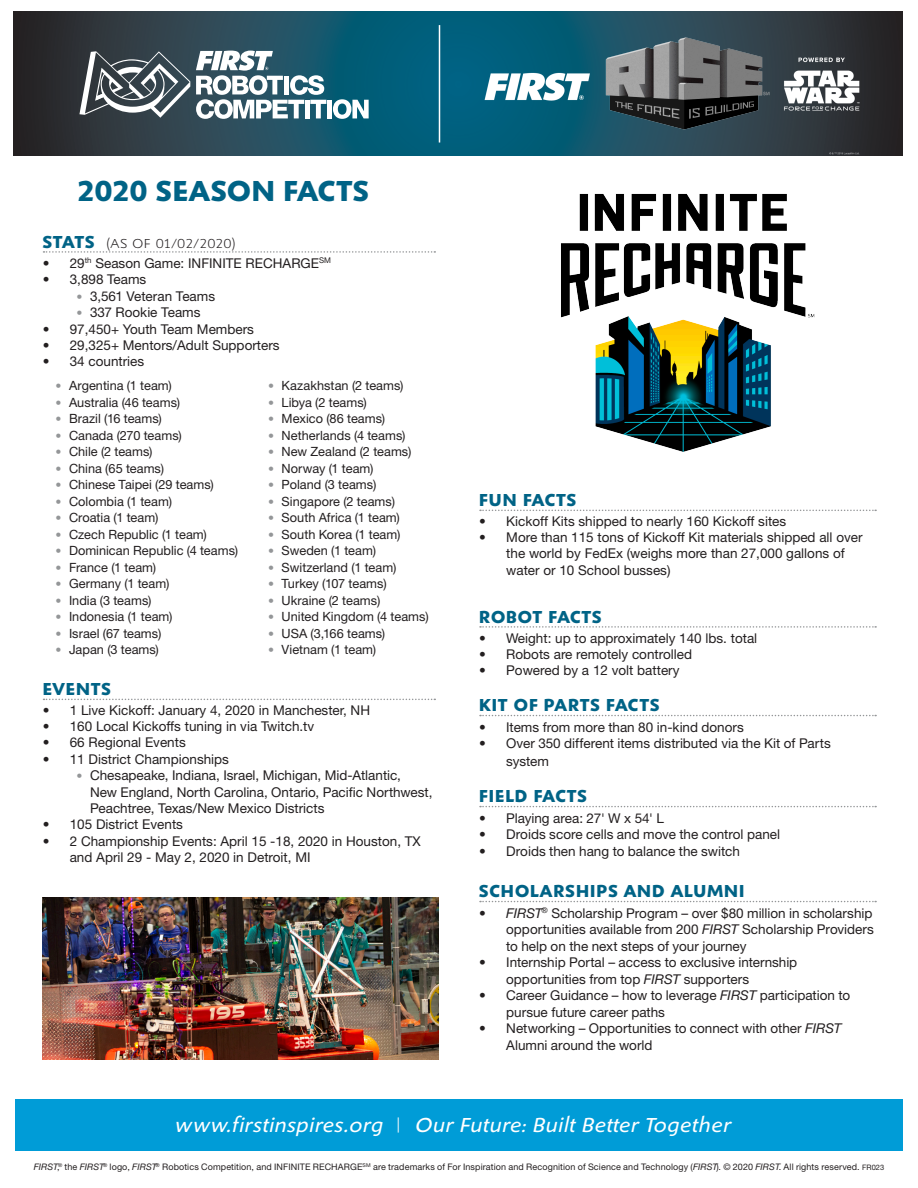
<style>
.page{position:relative;width:918px;height:1188px;background:#fff}
.page>*{position:absolute;margin:0;border:0;box-sizing:border-box;transform-origin:0 0}
.PageHeadline{font:700 30px "Shinn RR";letter-spacing:.025em;color:#006386}
.t1{font:italic 21px "Shinn RR";letter-spacing:.04em;color:#fff}
.subhead{font:700 18px "Shinn RR";letter-spacing:.06em;color:#006386}
.t2{font:13.5px/16.5px "Helvetica Neue LT Std";color:#231f20}
.subhead-2{font:300 13.5px "Shinn RR";letter-spacing:.05em;color:#231f20}
.t3{font:12.75px "Helvetica Neue LT Std";color:#231f20}
.legal{font:9px "Helvetica Neue LT Std";letter-spacing:.01em;color:#231f20}
.s1{font-weight:700;font-size:18px;color:#006386}
.s2{font-size:12px;color:#949698}
.s3{font-style:italic}
.s4{font-style:normal}
.s5{font-size:7.5px}
</style>
<div class="page">
<div style="left:15px;top:1099px;width:888px;height:51px;background:#009cd7"></div>
<svg style="left:14px;top:12px;width:888px;height:144px;background:#1b4757"></svg>
<img style="left:561px;top:193px;width:254px;height:259px">
<svg style="left:44px;top:251px;width:391px;height:2px"></svg>
<svg style="left:44px;top:699px;width:391px;height:1px"></svg>
<svg style="left:480px;top:510px;width:396px;height:1px"></svg>
<svg style="left:480px;top:626px;width:396px;height:2px"></svg>
<svg style="left:480px;top:715px;width:396px;height:1px"></svg>
<svg style="left:480px;top:806px;width:396px;height:1px"></svg>
<svg style="left:480px;top:901px;width:396px;height:1px"></svg>
<div style="left:327px;top:100px;width:5px;height:18px;background:#fff"></div>
<svg style="left:333px;top:99px;width:36px;height:20px"></svg>
<svg style="left:196px;top:51px;width:130px;height:68px"></svg>
<svg style="left:79px;top:51px;width:111px;height:67px"></svg>
<img style="left:43px;top:897px;width:396px;height:163px">
<img style="left:461px;top:12px;width:423px;height:144px">
<hr style="left:439px;top:25px;width:1px;height:118px;background:#fff">
<p class="PageHeadline" style="left:78px;top:173px;width:292px">2020 SEASON FACTS</p>
<p class="subhead-2" style="left:43px;top:235px;width:194px"><span class="s1">STATS</span> (AS OF 01/02/2020)</p>
<p class="t2" style="left:43px;top:255px;width:290px">• 29<sup>th</sup> Season Game: INFINITE RECHARGE<sup>SM</sup></p>
<p class="t2" style="left:43px;top:271px;width:105px">• 3,898 Teams</p>
<p class="t2" style="left:76px;top:288px;width:140px"><span class="s2">•</span> 3,561 Veteran Teams</p>
<p class="t2" style="left:76px;top:304px;width:126px"><span class="s2">•</span> 337 Rookie Teams</p>
<p class="t2" style="left:43px;top:320px;width:213px">• 97,450+ Youth Team Members</p>
<p class="t2" style="left:43px;top:337px;width:238px">• 29,325+ Mentors/Adult Supporters</p>
<p class="t2" style="left:43px;top:353px;width:103px">• 34 countries</p>
<p class="t3" style="left:56px;top:378px;width:118px"><span class="s2">•</span> Argentina (1 team)</p>
<p class="t3" style="left:56px;top:394px;width:126px"><span class="s2">•</span> Australia (46 teams)</p>
<p class="t3" style="left:56px;top:411px;width:108px"><span class="s2">•</span> Brazil (16 teams)</p>
<p class="t3" style="left:56px;top:427px;width:128px"><span class="s2">•</span> Canada (270 teams)</p>
<p class="t3" style="left:56px;top:444px;width:99px"><span class="s2">•</span> Chile (2 teams)</p>
<p class="t3" style="left:56px;top:460px;width:110px"><span class="s2">•</span> China (65 teams)</p>
<p class="t3" style="left:56px;top:477px;width:160px"><span class="s2">•</span> Chinese Taipei (29 teams)</p>
<p class="t3" style="left:56px;top:493px;width:118px"><span class="s2">•</span> Colombia (1 team)</p>
<p class="t3" style="left:56px;top:510px;width:104px"><span class="s2">•</span> Croatia (1 team)</p>
<p class="t3" style="left:56px;top:526px;width:153px"><span class="s2">•</span> Czech Republic (1 team)</p>
<p class="t3" style="left:56px;top:543px;width:184px"><span class="s2">•</span> Dominican Republic (4 teams)</p>
<p class="t3" style="left:56px;top:559px;width:102px"><span class="s2">•</span> France (1 team)</p>
<p class="t3" style="left:56px;top:576px;width:115px"><span class="s2">•</span> Germany (1 team)</p>
<p class="t3" style="left:56px;top:592px;width:97px"><span class="s2">•</span> India (3 teams)</p>
<p class="t3" style="left:56px;top:609px;width:119px"><span class="s2">•</span> Indonesia (1 team)</p>
<p class="t3" style="left:56px;top:625px;width:107px"><span class="s2">•</span> Israel (67 teams)</p>
<p class="t3" style="left:56px;top:642px;width:105px"><span class="s2">•</span> Japan (3 teams)</p>
<p class="t3" style="left:268px;top:378px;width:137px"><span class="s2">•</span> Kazakhstan (2 teams)</p>
<p class="t3" style="left:268px;top:394px;width:100px"><span class="s2">•</span> Libya (2 teams)</p>
<p class="t3" style="left:268px;top:411px;width:119px"><span class="s2">•</span> Mexico (86 teams)</p>
<p class="t3" style="left:268px;top:427px;width:139px"><span class="s2">•</span> Netherlands (4 teams)</p>
<p class="t3" style="left:268px;top:444px;width:145px"><span class="s2">•</span> New Zealand (2 teams)</p>
<p class="t3" style="left:268px;top:460px;width:107px"><span class="s2">•</span> Norway (1 team)</p>
<p class="t3" style="left:268px;top:477px;width:110px"><span class="s2">•</span> Poland (3 teams)</p>
<p class="t3" style="left:268px;top:493px;width:128px"><span class="s2">•</span> Singapore (2 teams)</p>
<p class="t3" style="left:268px;top:510px;width:133px"><span class="s2">•</span> South Africa (1 team)</p>
<p class="t3" style="left:268px;top:526px;width:134px"><span class="s2">•</span> South Korea (1 team)</p>
<p class="t3" style="left:268px;top:543px;width:109px"><span class="s2">•</span> Sweden (1 team)</p>
<p class="t3" style="left:268px;top:559px;width:130px"><span class="s2">•</span> Switzerland (1 team)</p>
<p class="t3" style="left:268px;top:576px;width:120px"><span class="s2">•</span> Turkey (107 teams)</p>
<p class="t3" style="left:268px;top:592px;width:114px"><span class="s2">•</span> Ukraine (2 teams)</p>
<p class="t3" style="left:268px;top:609px;width:162px"><span class="s2">•</span> United Kingdom (4 teams)</p>
<p class="t3" style="left:268px;top:625px;width:119px"><span class="s2">•</span> USA (3,166 teams)</p>
<p class="t3" style="left:268px;top:642px;width:110px"><span class="s2">•</span> Vietnam (1 team)</p>
<p class="subhead" style="left:43px;top:678px;width:69px">EVENTS</p>
<p class="t2" style="left:43px;top:702px;width:329px">• 1 Live Kickoff: January 4, 2020 in Manchester, NH</p>
<p class="t2" style="left:43px;top:718px;width:273px">• 160 Local Kickoffs tuning in via Twitch.tv</p>
<p class="t2" style="left:43px;top:734px;width:145px">• 66 Regional Events</p>
<p class="t2" style="left:43px;top:750px;width:188px">• 11 District Championships</p>
<p class="t2" style="left:90px;top:767px;width:344px;text-indent:-14px"><span class="s2">•</span> Chesapeake, Indiana, Israel, Michigan, Mid-Atlantic,<br>New England, North Carolina, Ontario, Pacific Northwest,<br>Peachtree, Texas/New Mexico Districts</p>
<p class="t2" style="left:43px;top:816px;width:142px">• 105 District Events</p>
<p class="t2" style="left:70px;top:833px;width:353px;text-indent:-27px">• 2 Championship Events: April 15 -18, 2020 in Houston, TX and April 29 - May 2, 2020 in Detroit, MI</p>
<p class="subhead" style="left:479px;top:489px;width:98px">FUN FACTS</p>
<p class="t2" style="left:479px;top:513px;width:309px">• Kickoff Kits shipped to nearly 160 Kickoff sites</p>
<p class="t2" style="left:506px;top:529px;width:358px;text-indent:-27px">• More than 115 tons of Kickoff Kit materials shipped all over the world by FedEx (weighs more than 27,000 gallons of water or 10 School busses)</p>
<p class="subhead" style="left:479px;top:606px;width:124px">ROBOT FACTS</p>
<p class="t2" style="left:479px;top:629px;width:280px">• Weight: up to approximately 140 lbs. total</p>
<p class="t2" style="left:479px;top:646px;width:214px">• Robots are remotely controlled</p>
<p class="t2" style="left:479px;top:662px;width:202px">• Powered by a 12 volt battery</p>
<p class="subhead" style="left:479px;top:694px;width:182px">KIT OF PARTS FACTS</p>
<p class="t2" style="left:479px;top:718px;width:266px">• Items from more than 80 in-kind donors</p>
<p class="t2" style="left:506px;top:734px;width:326px;line-height:18px;text-indent:-27px">• Over 350 different items distributed via the Kit of Parts system</p>
<p class="subhead" style="left:479px;top:786px;width:109px">FIELD FACTS</p>
<p class="t2" style="left:479px;top:809px;width:186px">• Playing area: 27' W x 54' L</p>
<p class="t2" style="left:479px;top:826px;width:302px">• Droids score cells and move the control panel</p>
<p class="t2" style="left:479px;top:842px;width:262px">• Droids then hang to balance the switch</p>
<p class="subhead" style="left:479px;top:880px;width:267px">SCHOLARSHIPS AND ALUMNI</p>
<p class="t2" style="left:506px;top:904px;width:369px;text-align:justify;text-indent:-27px"><span class="s3">• FIRST</span><sup>®</sup> Scholarship Program – over $80 million in scholarship opportunities available from 200 <span class="s3">FIRST</span> Scholarship Providers to help on the next steps of your journey</p>
<p class="t2" style="left:506px;top:954px;width:293px;text-indent:-27px">• Internship Portal – access to exclusive internship opportunities from top <span class="s3">FIRST</span> supporters</p>
<p class="t2" style="left:506px;top:987px;width:345px;text-indent:-27px">• Career Guidance – how to leverage <span class="s3">FIRST</span> participation to pursue future career paths</p>
<p class="t2" style="left:506px;top:1020px;width:337px;text-indent:-27px">• Networking – Opportunities to connect with other <span class="s3">FIRST<br></span>Alumni around the world</p>
<p class="t1" style="left:175px;top:1113px;width:557px">www.firstinspires.org <span class="s4">|</span> Our Future: Built Better Together</p>
<p class="legal" style="left:34px;top:1161px;width:852px"><span class="s3">FIRST</span>,<sup>®</sup> the <span class="s3">FIRST</span><sup>®</sup> logo, <span class="s3">FIRST</span><sup>®</sup> Robotics Competition, and INFINITE RECHARGE<sup>SM</sup> are trademarks of For Inspiration and Recognition of Science and Technology (<span class="s3">FIRST</span>). © 2020 <span class="s3">FIRST</span>. All rights reserved. <span class="s5">FR023</span></p>
</div>
